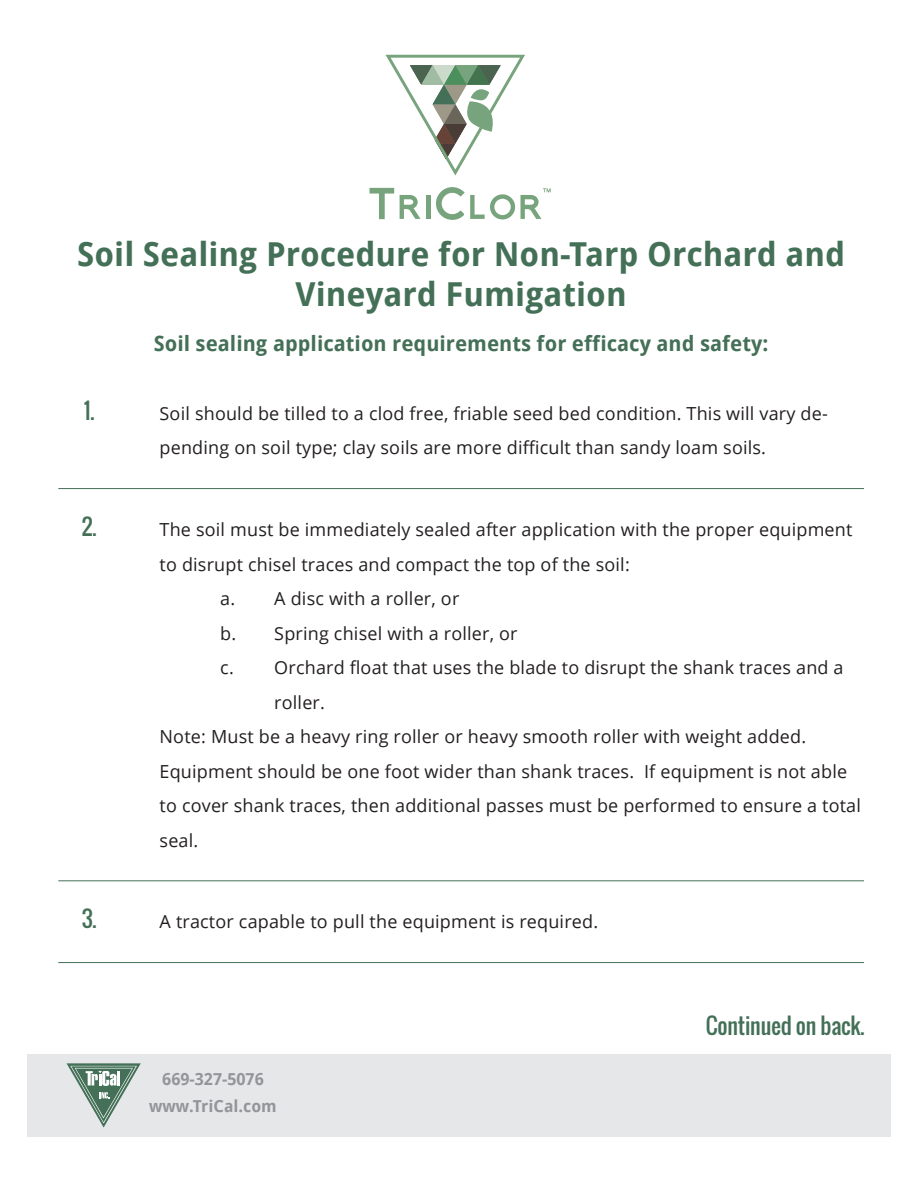
<style>
.page{position:relative;width:918px;height:1188px;background:#fff}
.page>*{position:absolute;margin:0;border:0;box-sizing:border-box;transform-origin:0 0}
.t1{font:700 33px/39.6px "Droid Sans";color:#447057;text-align:center}
.t2{font:21.9px "Oswald";letter-spacing:-.01em;color:#447057}
.t3{font:700 21px "Droid Sans";color:#447057}
.t4{font:18px/34.5px "Open Sans";letter-spacing:.01em;color:#231f20}
.t5{font:700 16.5px/27px "Droid Sans";color:#939598;text-align:center}
</style>
<div class="page">
<div style="left:27px;top:1054px;width:864px;height:82px;background:#e6e7e9"></div>
<svg style="left:67px;top:1063px;width:74px;height:65px"></svg>
<hr style="left:58px;top:488px;width:806px;height:1px;background:#447057">
<hr style="left:58px;top:880px;width:806px;height:1px;background:#447057">
<hr style="left:58px;top:962px;width:806px;height:1px;background:#447057">
<svg style="left:385px;top:55px;width:140px;height:120px"></svg>
<svg style="left:370px;top:188px;width:24px;height:31px"></svg>
<svg style="left:400px;top:195px;width:21px;height:24px"></svg>
<hr style="left:426px;top:195px;width:4px;height:24px;background:#77a47c">
<svg style="left:436px;top:187px;width:115px;height:33px"></svg>
<h1 class="t1" style="left:77px;top:235px;width:769px">Soil Sealing Procedure for Non-Tarp Orchard and<br>Vineyard Fumigation</h1>
<p class="t3" style="left:154px;top:331px;width:616px">Soil sealing application requirements for efficacy and safety:</p>
<p class="t2" style="left:84px;top:394px;width:12px">1.</p>
<p class="t4" style="left:160px;top:396px;width:670px">Soil should be tilled to a clod free, friable seed bed condition. This will vary de&shy;pending on soil type; clay soils are more difficult than sandy loam soils.</p>
<p class="t2" style="left:82px;top:510px;width:16px">2.</p>
<p class="t4" style="left:160px;top:512px;width:694px">The soil must be immediately sealed after application with the proper equipment</p>
<p class="t4" style="left:160px;top:546px;width:472px">to disrupt chisel traces and compact the top of the soil:</p>
<p class="t4" style="left:220px;top:581px;width:241px">a. A disc with a roller, or</p>
<p class="t4" style="left:220px;top:615px;width:299px">b. Spring chisel with a roller, or</p>
<p class="t4" style="left:220px;top:650px;width:625px">c. Orchard float that uses the blade to disrupt the shank traces and a</p>
<p class="t4" style="left:274px;top:684px;width:52px">roller.</p>
<p class="t4" style="left:160px;top:719px;width:648px">Note: Must be a heavy ring roller or heavy smooth roller with weight added.</p>
<p class="t4" style="left:160px;top:753px;width:689px">Equipment should be one foot wider than shank traces. If equipment is not able</p>
<p class="t4" style="left:160px;top:788px;width:703px">to cover shank traces, then additional passes must be performed to ensure a total</p>
<p class="t4" style="left:160px;top:823px;width:40px">seal.</p>
<p class="t2" style="left:82px;top:903px;width:16px">3.</p>
<p class="t4" style="left:160px;top:904px;width:440px">A tractor capable to pull the equipment is required.</p>
<p class="t5" style="left:149px;top:1066px;width:129px">669-327-5076 www.TriCal.com</p>
<p class="t2" style="left:706px;top:1009px;width:160px">Continued on back.</p>
</div>
